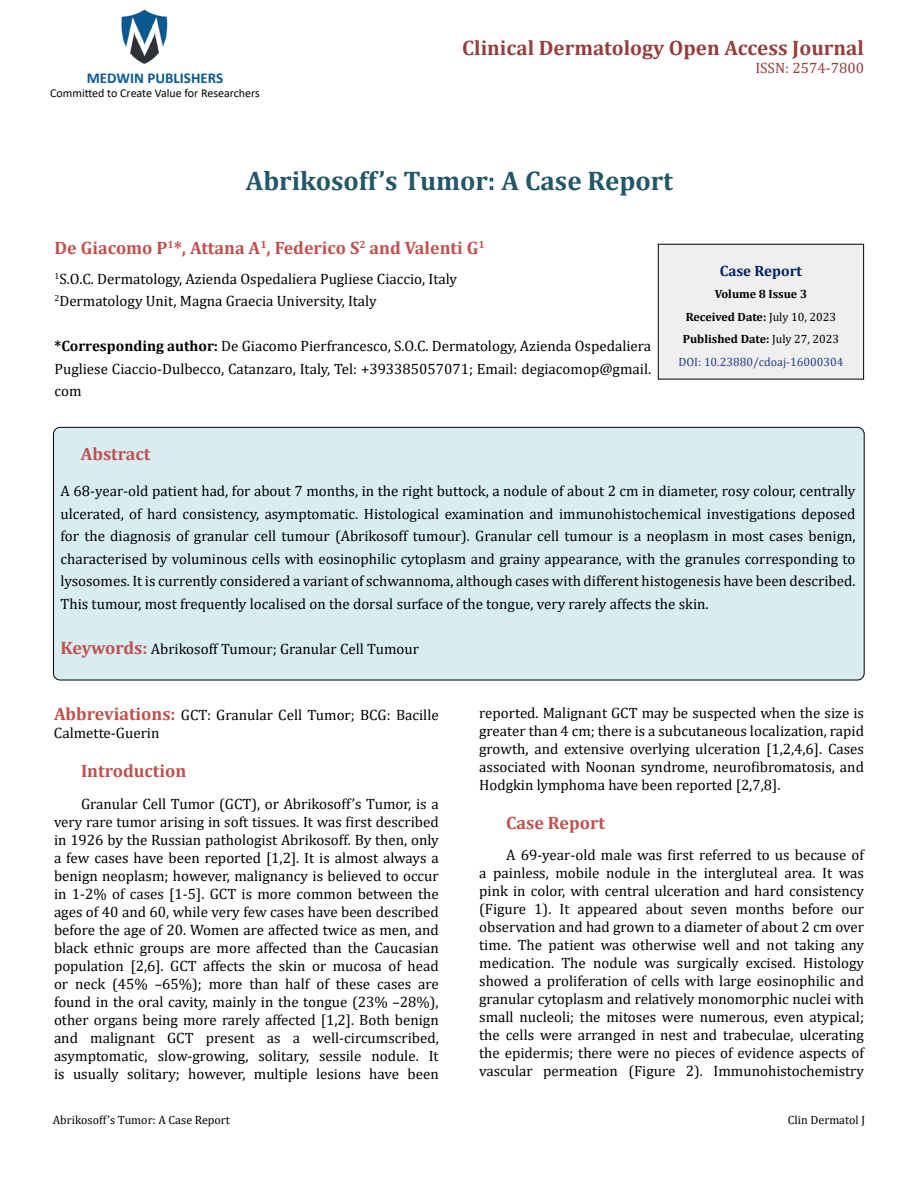
<style>
.page{position:relative;width:918px;height:1188px;background:#fff}
.page>*{position:absolute;margin:0;border:0;box-sizing:border-box;transform-origin:0 0}
.t1{font:700 27px "Cambria";color:#215868}
.t2{font:700 21px "Cambria";color:#953f3c}
.t3{font:700 18px "Cambria";color:#c0504d}
.t4{font:15px/18px "Cambria";color:#000;text-align:justify}
.t5{font:700 15px "Calibri";color:#0a5991}
.t6{font:15px "Cambria";color:#953f3c}
.t7{font:700 15px "Cambria";color:#002060}
.t8{font:700 12px/22.5px "Cambria";color:#000;text-align:center}
.t9{font:12px "Cambria";color:#000}
.t10{font:12px "Calibri";color:#000}
.s1{font-weight:700}
.s2{font-weight:400}
.s3{font-weight:400;color:#25408f}
.s4{font-weight:700;font-size:18px;color:#c0504d}
</style>
<div class="page">
<img style="left:121px;top:9px;width:47px;height:55px">
<div style="left:658px;top:244px;width:206px;height:135px;background:#efefef"></div>
<div style="left:658px;top:244px;width:206px;height:135px;border:1px solid #000"></div>
<div style="left:53px;top:427px;width:811px;height:253px;background:#d8edf2;border-radius:7px"></div>
<div style="left:53px;top:427px;width:812px;height:253px;border:1px solid #000;border-radius:7px"></div>
<p class="t5" style="left:87px;top:67px;width:138px">MEDWIN PUBLISHERS</p>
<p class="t10" style="left:50px;top:85px;width:211px">Committed to Create Value for Researchers</p>
<h2 class="t2" style="left:462px;top:33px;width:403px">Clinical Dermatology Open Access Journal</h2>
<p class="t6" style="left:755px;top:59px;width:110px">ISSN: 2574-7800</p>
<h1 class="t1" style="left:246px;top:162px;width:429px">Abrikosoff’s Tumor: A Case Report</h1>
<p class="t3" style="left:55px;top:235px;width:432px">De Giacomo P<sup>1</sup>*, Attana A<sup>1</sup>, Federico S<sup>2</sup> and Valenti G<sup>1</sup></p>
<p class="t4" style="left:55px;top:267px;width:404px;line-height:22.5px"><sup>1</sup>S.O.C. Dermatology, Azienda Ospedaliera Pugliese Ciaccio, Italy<br><sup>2</sup>Dermatology Unit, Magna Graecia University, Italy</p>
<p class="t4" style="left:55px;top:335px;width:598px;line-height:22.5px"><span class="s1">*Corresponding author:</span> De Giacomo Pierfrancesco, S.O.C. Dermatology, Azienda Ospedaliera Pugliese Ciaccio-Dulbecco, Catanzaro, Italy, Tel: +393385057071; Email: degiacomop@gmail. com</p>
<p class="t7" style="left:720px;top:260px;width:84px">Case Report</p>
<p class="t8" style="left:679px;top:283px;width:166px">Volume 8 Issue 3<br>Received Date: <span class="s2">July 10, 2023<br></span>Published Date: <span class="s2">July 27, 2023<br></span><span class="s3">DOI: 10.23880/cdoaj-16000304</span></p>
<p class="t3" style="left:81px;top:442px;width:71px">Abstract</p>
<p class="t4" style="left:61px;top:480px;width:797px;line-height:22.5px">A 68-year-old patient had, for about 7 months, in the right buttock, a nodule of about 2 cm in diameter, rosy colour, centrally ulcerated, of hard consistency, asymptomatic. Histological examination and immunohistochemical investigations deposed for the diagnosis of granular cell tumour (Abrikosoff tumour). Granular cell tumour is a neoplasm in most cases benign, characterised by voluminous cells with eosinophilic cytoplasm and grainy appearance, with the granules corresponding to lysosomes. It is currently considered a variant of schwannoma, although cases with different histogenesis have been described.<br>This tumour, most frequently localised on the dorsal surface of the tongue, very rarely affects the skin.</p>
<p class="t4" style="left:61px;top:640px;width:360px"><span class="s4">Keywords:</span> Abrikosoff Tumour; Granular Cell Tumour</p>
<p class="t4" style="left:54px;top:706px;width:386px"><span class="s4">Abbreviations:</span> GCT: Granular Cell Tumor; BCG: Bacille<br>Calmette-Guerin</p>
<p class="t3" style="left:81px;top:758px;width:107px">Introduction</p>
<p class="t4" style="left:54px;top:795px;width:386px;text-indent:27px">Granular Cell Tumor (GCT), or Abrikosoff’s Tumor, is a very rare tumor arising in soft tissues. It was first described in 1926 by the Russian pathologist Abrikosoff. By then, only a few cases have been reported [1,2]. It is almost always a benign neoplasm; however, malignancy is believed to occur in 1-2% of cases [1-5]. GCT is more common between the ages of 40 and 60, while very few cases have been described before the age of 20. Women are affected twice as men, and black ethnic groups are more affected than the Caucasian population [2,6]. GCT affects the skin or mucosa of head or neck (45% –65%); more than half of these cases are found in the oral cavity, mainly in the tongue (23% –28%), other organs being more rarely affected [1,2]. Both benign and malignant GCT present as a well-circumscribed, asymptomatic, slow-growing, solitary, sessile nodule. It is usually solitary; however, multiple lesions have been</p>
<p class="t4" style="left:479px;top:704px;width:386px">reported. Malignant GCT may be suspected when the size is greater than 4 cm; there is a subcutaneous localization, rapid growth, and extensive overlying ulceration [1,2,4,6]. Cases associated with Noonan syndrome, neurofibromatosis, and Hodgkin lymphoma have been reported [2,7,8].</p>
<p class="t3" style="left:506px;top:810px;width:100px">Case Report</p>
<p class="t4" style="left:479px;top:846px;width:386px;text-indent:27px">A 69-year-old male was first referred to us because of a painless, mobile nodule in the intergluteal area. It was pink in color, with central ulceration and hard consistency (Figure 1). It appeared about seven months before our observation and had grown to a diameter of about 2 cm over time. The patient was otherwise well and not taking any medication. The nodule was surgically excised. Histology showed a proliferation of cells with large eosinophilic and granular cytoplasm and relatively monomorphic nuclei with small nucleoli; the mitoses were numerous, even atypical; the cells were arranged in nest and trabeculae, ulcerating the epidermis; there were no pieces of evidence aspects of vascular permeation (Figure 2). Immunohistochemistry</p>
<p class="t9" style="left:53px;top:1113px;width:179px">Abrikosoff’s Tumor: A Case Report</p>
<p class="t9" style="left:788px;top:1113px;width:79px">Clin Dermatol J</p>
</div>
